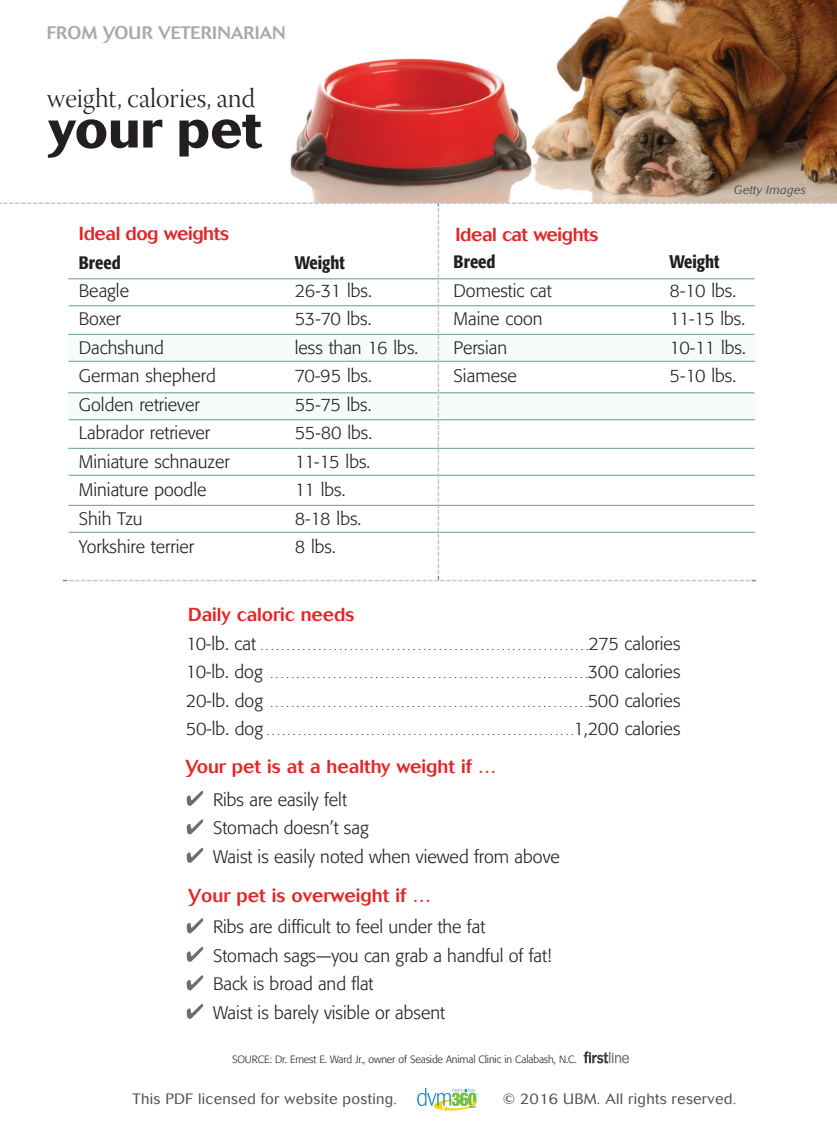
<style>
.page{position:relative;width:837px;height:1134px;background:#fff}
.page>*{position:absolute;margin:0;border:0;box-sizing:border-box;transform-origin:0 0}
.t1{font:700 51px "Cosmos";color:#231f20}
.t2{font:27px "Warnock Pro Light Disp";color:#231f20}
.t3{font:500 18.75px "Cosmos";color:#e22727}
.t4{font:500 18.75px "Cosmos";letter-spacing:-.02em;color:#e22727}
.t5{font:300 18px/28.5px "Formata";color:#231f20}
.t6{font:500 condensed 18px "Formata";color:#231f20}
.t7{font:500 18px "Cosmos";letter-spacing:.01em;color:#a8a9ad}
.t8{font:300 15px "Cosmos";letter-spacing:.02em;color:#525351}
.t9{font:italic 300 12px "Cosmos";letter-spacing:.02em;color:#525351}
.t10{font:300 10.5px "Formata";letter-spacing:-.01em;color:#231f20}
.s1{font-size:18px}
</style>
<div class="page">
<svg style="left:584px;top:1051px;width:45px;height:13px"></svg>
<svg style="left:187px;top:791px;width:16px;height:15px"></svg>
<svg style="left:187px;top:819px;width:16px;height:15px"></svg>
<svg style="left:187px;top:848px;width:16px;height:15px"></svg>
<svg style="left:187px;top:918px;width:16px;height:15px"></svg>
<svg style="left:187px;top:947px;width:16px;height:15px"></svg>
<svg style="left:187px;top:975px;width:16px;height:15px"></svg>
<svg style="left:187px;top:1004px;width:16px;height:15px"></svg>
<img style="left:290px;top:0;width:547px;height:201px">
<svg style="left:0;top:201px;width:837px;height:380px"></svg>
<svg style="left:417px;top:1088px;width:61px;height:24px"></svg>
<p class="t7" style="left:47px;top:23px;width:240px">FROM YOUR VETERINARIAN</p>
<h2 class="t2" style="left:47px;top:84px;width:210px">weight, calories, and</h2>
<h1 class="t1" style="left:48px;top:100px;width:215px">your pet</h1>
<p class="t4" style="left:79px;top:222px;width:152px">Ideal dog weights</p>
<p class="t4" style="left:455px;top:224px;width:145px">Ideal cat weights</p>
<p class="t9" style="left:734px;top:183px;width:74px">Getty Images</p>
<p class="t6" style="left:79px;top:251px;width:43px">Breed</p>
<p class="t6" style="left:295px;top:251px;width:51px">Weight</p>
<p class="t5" style="left:79px;top:277px;width:52px">Beagle</p>
<p class="t5" style="left:295px;top:277px;width:79px">26-31 lbs.</p>
<p class="t5" style="left:79px;top:305px;width:44px">Boxer</p>
<p class="t5" style="left:295px;top:305px;width:78px">53-70 lbs.</p>
<p class="t5" style="left:79px;top:334px;width:87px">Dachshund</p>
<p class="t5" style="left:295px;top:334px;width:125px">less than 16 lbs.</p>
<p class="t5" style="left:79px;top:362px;width:139px">German shepherd</p>
<p class="t5" style="left:295px;top:362px;width:79px">70-95 lbs.</p>
<p class="t5" style="left:79px;top:391px;width:122px">Golden retriever</p>
<p class="t5" style="left:295px;top:391px;width:78px">55-75 lbs.</p>
<p class="t5" style="left:79px;top:419px;width:133px">Labrador retriever</p>
<p class="t5" style="left:295px;top:419px;width:79px">55-80 lbs.</p>
<p class="t5" style="left:79px;top:448px;width:152px">Miniature schnauzer</p>
<p class="t5" style="left:295px;top:448px;width:77px">11-15 lbs.</p>
<p class="t5" style="left:79px;top:476px;width:129px">Miniature poodle</p>
<p class="t5" style="left:295px;top:476px;width:52px">11 lbs.</p>
<p class="t5" style="left:79px;top:505px;width:65px">Shih Tzu</p>
<p class="t5" style="left:295px;top:505px;width:68px">8-18 lbs.</p>
<p class="t5" style="left:79px;top:533px;width:117px">Yorkshire terrier</p>
<p class="t5" style="left:295px;top:533px;width:43px">8 lbs.</p>
<p class="t3" style="left:188px;top:603px;width:168px">Daily caloric needs</p>
<p class="t6" style="left:454px;top:251px;width:43px">Breed</p>
<p class="t6" style="left:670px;top:251px;width:51px">Weight</p>
<p class="t5" style="left:454px;top:277px;width:100px">Domestic cat</p>
<p class="t5" style="left:670px;top:277px;width:68px">8-10 lbs.</p>
<p class="t5" style="left:454px;top:305px;width:91px">Maine coon</p>
<p class="t5" style="left:670px;top:305px;width:77px">11-15 lbs.</p>
<p class="t5" style="left:454px;top:334px;width:55px">Persian</p>
<p class="t5" style="left:670px;top:334px;width:78px">10-11 lbs.</p>
<p class="t5" style="left:454px;top:362px;width:65px">Siamese</p>
<p class="t5" style="left:670px;top:362px;width:68px">5-10 lbs.</p>
<p class="t10" style="left:186px;top:640px;width:496px"><span class="s1">10-lb. cat</span> . . . . . . . . . . . . . . . . . . . . . . . . . . . . . . . . . . . . . . . . . . . . . . . . . . . . . . . . . . . . . . .<span class="s1">275 calories</span></p>
<p class="t10" style="left:186px;top:668px;width:496px"><span class="s1">10-lb. dog</span> . . . . . . . . . . . . . . . . . . . . . . . . . . . . . . . . . . . . . . . . . . . . . . . . . . . . . . . . . . . . .<span class="s1">300 calories</span></p>
<p class="t10" style="left:186px;top:697px;width:496px"><span class="s1">20-lb. dog</span> . . . . . . . . . . . . . . . . . . . . . . . . . . . . . . . . . . . . . . . . . . . . . . . . . . . . . . . . . . . . .<span class="s1">500 calories</span></p>
<p class="t10" style="left:186px;top:725px;width:496px"><span class="s1">50-lb. dog</span> . . . . . . . . . . . . . . . . . . . . . . . . . . . . . . . . . . . . . . . . . . . . . . . . . . . . . . . . . . .<span class="s1">1,200 calories</span></p>
<p class="t3" style="left:186px;top:755px;width:313px">Your pet is at a healthy weight if …</p>
<p class="t5" style="left:213px;top:785px;width:348px">Ribs are easily felt<br>Stomach doesn’t sag<br>Waist is easily noted when viewed from above</p>
<p class="t3" style="left:188px;top:885px;width:245px">Your pet is overweight if …</p>
<p class="t5" style="left:213px;top:913px;width:340px">Ribs are difficult to feel under the fat Stomach sags—you can grab a handful of fat!<br>Back is broad and flat<br>Waist is barely visible or absent</p>
<p class="t10" style="left:232px;top:1054px;width:346px">SOURCE: Dr. Ernest E. Ward Jr., owner of Seaside Animal Clinic in Calabash, N.C.</p>
<p class="t8" style="left:133px;top:1090px;width:266px">This PDF licensed for website posting.</p>
<p class="t8" style="left:503px;top:1090px;width:235px">© 2016 UBM. All rights reserved.</p>
</div>
